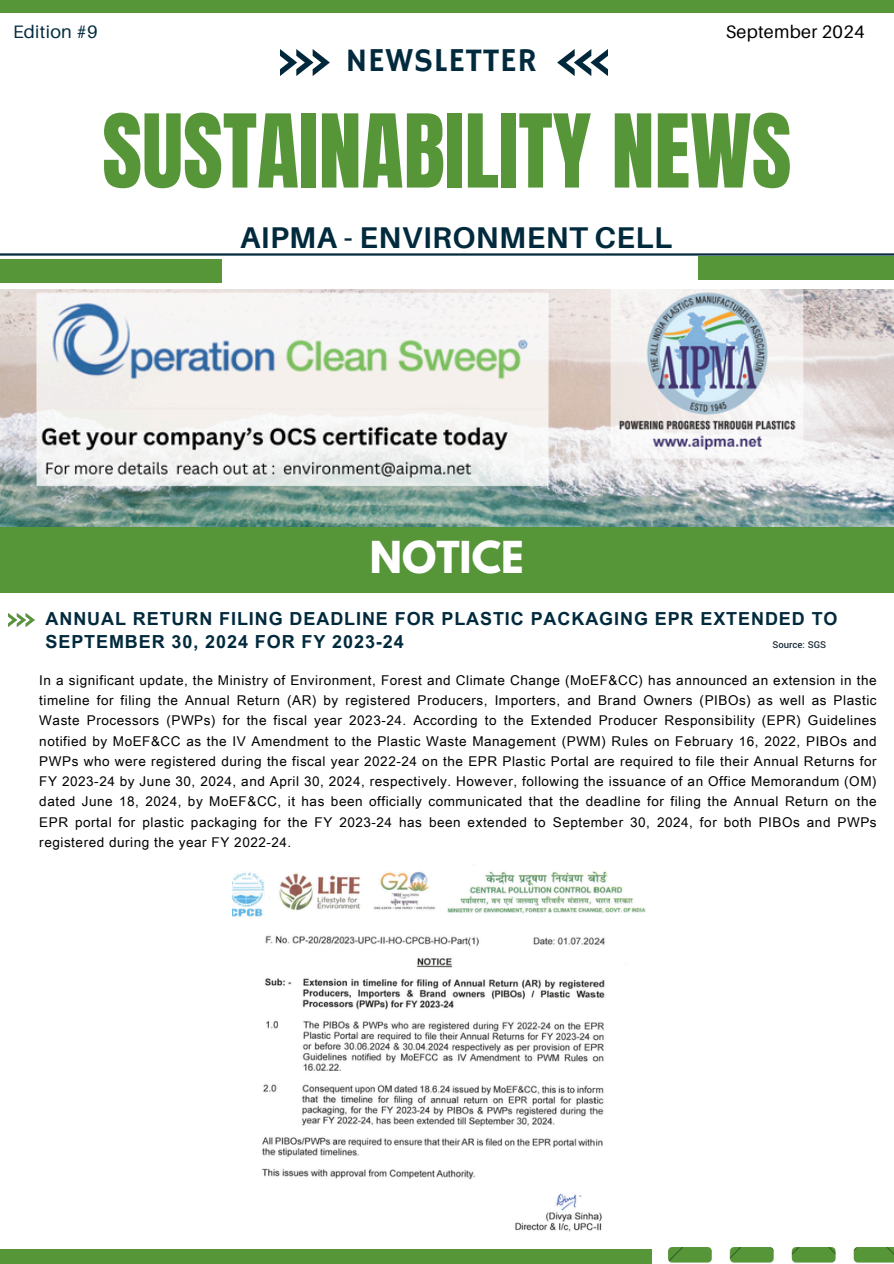
<style>
.page{position:relative;width:894px;height:1264px;background:#fff}
.page>*{position:absolute;margin:0;border:0;box-sizing:border-box;transform-origin:0 0}
.t1{font:86.4px "Anton";color:#569639}
.t2{font:700 39px "League Spartan";color:#fff}
.t3{font:33.3px "Hammersmith One";letter-spacing:.02em;color:#022a3d}
.t4{font:700 30px "Aileron";letter-spacing:.015em;color:#022a3d}
.t5{font:700 18px/22.5px "Arial Unicode MS";letter-spacing:.05em;color:#022a3d}
.t6{font:18px "Aileron";letter-spacing:.015em;color:#000}
.t7{font:18px "Aileron";letter-spacing:.015em;color:#022a3d}
.t8{font:13.5px/20.2px "Arial Unicode MS";letter-spacing:.04em;color:#000;text-align:justify}
.t9{font:500 10.5px "Yantramanav";color:#1c2d3a}
</style>
<div class="page">
<div style="left:0;top:259px;width:222px;height:23px;background:#569639"></div>
<div style="left:698px;top:257px;width:195px;height:23px;background:#569639"></div>
<img style="left:280px;top:49px;width:50px;height:26px">
<img style="left:557px;top:49px;width:50px;height:26px">
<div style="left:0;top:0;width:893px;height:12px;background:#569639"></div>
<div style="left:0;top:1249px;width:651px;height:14px;background:#569639"></div>
<hr style="left:0;top:253px;width:893px;height:3px;background:#022a3d">
<img style="left:668px;top:1247px;width:225px;height:16px">
<img style="left:9px;top:613px;width:26px;height:14px">
<img style="left:232px;top:871px;width:413px;height:361px">
<div style="left:0;top:527px;width:893px;height:66px;background:#569639"></div>
<img style="left:0;top:289px;width:893px;height:237px">
<p class="t7" style="left:13px;top:21px;width:86px">Edition #9</p>
<h1 class="t6" style="left:725px;top:21px;width:140px">September 2024</h1>
<h6 class="t3" style="left:345px;top:41px;width:193px">NEWSLETTER</h6>
<h6 class="t1" style="left:102px;top:89px;width:690px">SUSTAINABILITY NEWS</h6>
<h4 class="t4" style="left:240px;top:219px;width:434px">AIPMA - ENVIRONMENT CELL</h4>
<p class="t2" style="left:370px;top:538px;width:155px">NOTICE</p>
<h3 class="t5" style="left:45px;top:606px;width:793px">ANNUAL RETURN FILING DEADLINE FOR PLASTIC PACKAGING EPR EXTENDED TO<br>SEPTEMBER 30, 2024 FOR FY 2023-24</h3>
<p class="t9" style="left:772px;top:638px;width:55px">Source: SGS</p>
<p class="t8" style="left:39px;top:669px;width:838px">In a significant update, the Ministry of Environment, Forest and Climate Change (MoEF&amp;CC) has announced an extension in the timeline for filing the Annual Return (AR) by registered Producers, Importers, and Brand Owners (PIBOs) as well as Plastic Waste Processors (PWPs) for the fiscal year 2023-24. According to the Extended Producer Responsibility (EPR) Guidelines notified by MoEF&amp;CC as the IV Amendment to the Plastic Waste Management (PWM) Rules on February 16, 2022, PIBOs and PWPs who were registered during the fiscal year 2022-24 on the EPR Plastic Portal are required to file their Annual Returns for FY 2023-24 by June 30, 2024, and April 30, 2024, respectively. However, following the issuance of an Office Memorandum (OM) dated June 18, 2024, by MoEF&amp;CC, it has been officially communicated that the deadline for filing the Annual Return on the EPR portal for plastic packaging for the FY 2023-24 has been extended to September 30, 2024, for both PIBOs and PWPs registered during the year FY 2022-24.</p>
</div>
